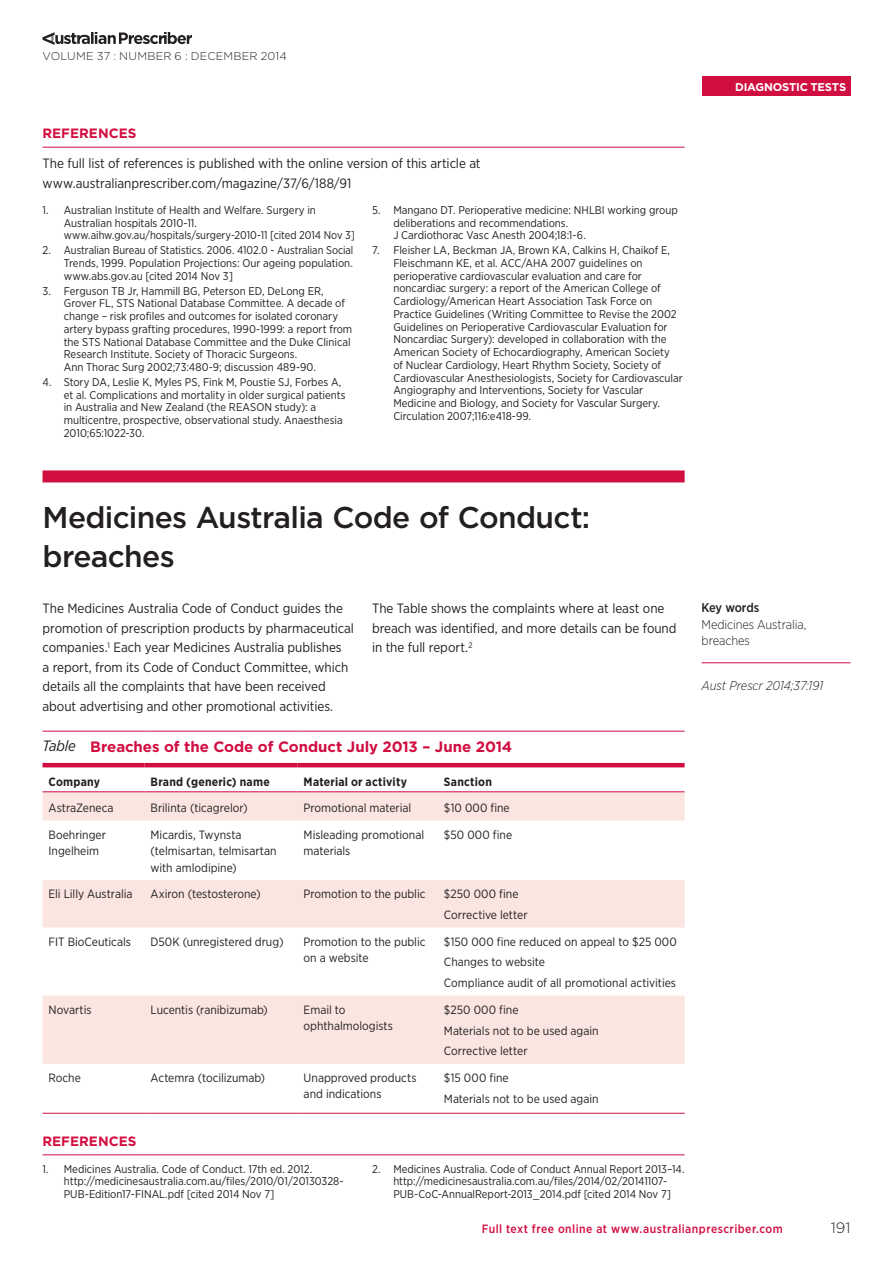
<style>
.page{position:relative;width:893px;height:1263px;background:#fff}
.page>*{position:absolute;margin:0;border:0;box-sizing:border-box;transform-origin:0 0}
.Primary_Heading{font:500 30px/39px "Gotham";letter-spacing:-.025em;color:#231f20}
.Table_Fig_Header{font:700 15px "Gotham";letter-spacing:-.005em;color:#d10e40}
.t1{font:300 15px "Gotham";color:#231f20}
.Body_Text{font:13.5px/19.5px "Gotham Narrow";letter-spacing:-.005em;color:#231f20}
.References_Header{font:700 13.5px "Gotham";color:#d10e40}
.Keywords_Text{font:300 12.75px/16.5px "Gotham Narrow";letter-spacing:-.01em;color:#231f20}
.Citation{font:italic 300 12.75px "Gotham Narrow";color:#231f20}
.Keywords_Header{font:500 12.75px "Gotham Narrow";letter-spacing:-.015em;color:#231f20}
.Table_Fig_Text{font:12px/16.5px "Gotham Narrow";color:#231f20}
.Table_Fig_Column_Hea{font:700 12px "Gotham Narrow";letter-spacing:.02em;color:#231f20}
.t2{font:500 12px "Gotham Narrow";letter-spacing:.035em;color:#d10e40}
.References_Text{font:11.25px/12.8px "Gotham Narrow";letter-spacing:-.005em;color:#231f20}
.t3{font:300 11.25px "Gotham";letter-spacing:.02em;color:#231f20}
.Section_Header{font:700 11.25px "Gotham";letter-spacing:-.02em;color:#fff}
.s1{font-family:"Gotham Narrow";font-weight:400;font-style:italic;color:#231f20}
</style>
<div class="page">
<svg style="left:43px;top:32px;width:149px;height:13px"></svg>
<div style="left:702px;top:77px;width:148px;height:19px;background:#d10e40"></div>
<hr style="left:43px;top:147px;width:642px;height:1px;background:#d10e40">
<div style="left:43px;top:470px;width:642px;height:12px;background:#d10e40"></div>
<hr style="left:702px;top:662px;width:148px;height:1px;background:#d10e40">
<hr style="left:43px;top:1154px;width:642px;height:1px;background:#d10e40">
<svg style="left:43px;top:792px;width:642px;height:135px;fill:#fae5e1"></svg>
<div style="left:43px;top:996px;width:642px;height:68px;background:#fae5e1"></div>
<hr style="left:43px;top:731px;width:102px;height:1px;background:#d10e40">
<hr style="left:145px;top:731px;width:153px;height:1px;background:#d10e40">
<hr style="left:298px;top:731px;width:140px;height:1px;background:#d10e40">
<hr style="left:438px;top:731px;width:247px;height:1px;background:#d10e40">
<hr style="left:43px;top:763px;width:102px;height:4px;background:#d10e40">
<hr style="left:145px;top:763px;width:153px;height:4px;background:#d10e40">
<hr style="left:298px;top:763px;width:140px;height:4px;background:#d10e40">
<hr style="left:438px;top:763px;width:247px;height:4px;background:#d10e40">
<hr style="left:43px;top:791px;width:102px;height:1px;background:#d10e40">
<hr style="left:145px;top:791px;width:153px;height:1px;background:#d10e40">
<hr style="left:298px;top:791px;width:140px;height:1px;background:#d10e40">
<hr style="left:438px;top:791px;width:247px;height:1px;background:#d10e40">
<hr style="left:43px;top:1113px;width:102px;height:1px;background:#d10e40">
<hr style="left:145px;top:1113px;width:153px;height:1px;background:#d10e40">
<hr style="left:298px;top:1113px;width:140px;height:1px;background:#d10e40">
<hr style="left:438px;top:1113px;width:247px;height:1px;background:#d10e40">
<p class="t3" style="left:43px;top:48px;width:246px">VOLUME 37 : NUMBER 6 : DECEMBER 2014</p>
<p class="References_Header" style="left:43px;top:125px;width:95px">REFERENCES</p>
<p class="Body_Text" style="left:43px;top:154px;width:440px">The full list of references is published with the online version of this article at www.australianprescriber.com/magazine/37/6/188/91</p>
<p class="References_Text" style="left:64px;top:203px;width:293px;text-indent:-21px">1. Australian Institute of Health and Welfare. Surgery in<br>Australian hospitals 2010-11. www.aihw.gov.au/hospitals/surgery-2010-11 [cited 2014 Nov 3]</p>
<p class="References_Text" style="left:64px;top:244px;width:291px;text-align:justify;text-indent:-21px">2. Australian Bureau of Statistics. 2006. 4102.0 - Australian Social Trends, 1999. Population Projections: Our ageing population. www.abs.gov.au [cited 2014 Nov 3]</p>
<p class="References_Text" style="left:64px;top:284px;width:290px;text-indent:-21px">3. Ferguson TB Jr, Hammill BG, Peterson ED, DeLong ER, Grover FL, STS National Database Committee. A decade of change – risk profiles and outcomes for isolated coronary artery bypass grafting procedures, 1990-1999: a report from the STS National Database Committee and the Duke Clinical Research Institute. Society of Thoracic Surgeons.<br>Ann Thorac Surg 2002;73:480-9; discussion 489-90.</p>
<p class="References_Text" style="left:64px;top:375px;width:283px;text-indent:-21px">4. Story DA, Leslie K, Myles PS, Fink M, Poustie SJ, Forbes A, et al. Complications and mortality in older surgical patients in Australia and New Zealand (the REASON study): a multicentre, prospective, observational study. Anaesthesia 2010;65:1022-30.</p>
<p class="References_Text" style="left:393px;top:203px;width:286px;text-indent:-21px">5. Mangano DT. Perioperative medicine: NHLBI working group deliberations and recommendations.<br>J Cardiothorac Vasc Anesth 2004;18:1-6.</p>
<p class="References_Text" style="left:393px;top:244px;width:291px;text-indent:-21px">7. Fleisher LA, Beckman JA, Brown KA, Calkins H, Chaikof E, Fleischmann KE, et al. ACC/AHA 2007 guidelines on perioperative cardiovascular evaluation and care for noncardiac surgery: a report of the American College of Cardiology/American Heart Association Task Force on Practice Guidelines (Writing Committee to Revise the 2002<br>Guidelines on Perioperative Cardiovascular Evaluation for Noncardiac Surgery): developed in collaboration with the American Society of Echocardiography, American Society<br>of Nuclear Cardiology, Heart Rhythm Society, Society of Cardiovascular Anesthesiologists, Society for Cardiovascular Angiography and Interventions, Society for Vascular Medicine and Biology, and Society for Vascular Surgery.<br>Circulation 2007;116:e418-99.</p>
<p class="Section_Header" style="left:735px;top:79px;width:113px">DIAGNOSTIC TESTS</p>
<p class="Primary_Heading" style="left:43px;top:498px;width:549px">Medicines Australia Code of Conduct: breaches</p>
<p class="Body_Text" style="left:43px;top:598px;width:313px">The Medicines Australia Code of Conduct guides the promotion of prescription products by pharmaceutical companies.<sup>1</sup> Each year Medicines Australia publishes<br>a report, from its Code of Conduct Committee, which details all the complaints that have been received about advertising and other promotional activities.</p>
<p class="Body_Text" style="left:372px;top:598px;width:306px">The Table shows the complaints where at least one breach was identified, and more details can be found in the full report.<sup>2</sup></p>
<p class="Table_Fig_Header" style="left:43px;top:737px;width:471px"><span class="s1">Table</span> Breaches of the Code of Conduct July 2013 – June 2014</p>
<p class="Table_Fig_Column_Hea" style="left:49px;top:774px;width:53px">Company</p>
<p class="Table_Fig_Column_Hea" style="left:151px;top:774px;width:121px">Brand (generic) name</p>
<p class="Table_Fig_Column_Hea" style="left:304px;top:774px;width:105px">Material or activity</p>
<p class="Table_Fig_Column_Hea" style="left:444px;top:774px;width:50px">Sanction</p>
<p class="Table_Fig_Text" style="left:49px;top:799px;width:67px">AstraZeneca</p>
<p class="Table_Fig_Text" style="left:151px;top:799px;width:99px">Brilinta (ticagrelor)</p>
<p class="Table_Fig_Text" style="left:304px;top:799px;width:109px">Promotional material</p>
<p class="Table_Fig_Text" style="left:444px;top:799px;width:67px">$10 000 fine</p>
<p class="Table_Fig_Text" style="left:49px;top:826px;width:59px">Boehringer<br>Ingelheim</p>
<p class="Table_Fig_Text" style="left:151px;top:826px;width:128px">Micardis, Twynsta (telmisartan, telmisartan with amlodipine)</p>
<p class="Table_Fig_Text" style="left:304px;top:826px;width:122px">Misleading promotional materials</p>
<p class="Table_Fig_Text" style="left:444px;top:826px;width:70px">$50 000 fine</p>
<p class="Table_Fig_Text" style="left:49px;top:885px;width:86px">Eli Lilly Australia</p>
<p class="Table_Fig_Text" style="left:151px;top:885px;width:111px">Axiron (testosterone)</p>
<p class="Table_Fig_Text" style="left:304px;top:885px;width:123px">Promotion to the public</p>
<p class="Table_Fig_Text" style="left:444px;top:885px;width:76px">$250 000 fine</p>
<p class="Table_Fig_Text" style="left:444px;top:906px;width:85px">Corrective letter</p>
<p class="Table_Fig_Text" style="left:49px;top:933px;width:84px">FIT BioCeuticals</p>
<p class="Table_Fig_Text" style="left:151px;top:933px;width:134px">D50K (unregistered drug)</p>
<p class="Table_Fig_Text" style="left:304px;top:933px;width:123px">Promotion to the public on a website</p>
<p class="Table_Fig_Text" style="left:444px;top:933px;width:234px">$150 000 fine reduced on appeal to $25 000</p>
<p class="Table_Fig_Text" style="left:444px;top:954px;width:102px">Changes to website</p>
<p class="Table_Fig_Text" style="left:444px;top:974px;width:234px">Compliance audit of all promotional activities</p>
<p class="Table_Fig_Text" style="left:49px;top:1001px;width:45px">Novartis</p>
<p class="Table_Fig_Text" style="left:151px;top:1001px;width:119px">Lucentis (ranibizumab)</p>
<p class="Table_Fig_Text" style="left:304px;top:1001px;width:91px">Email to ophthalmologists</p>
<p class="Table_Fig_Text" style="left:444px;top:1001px;width:76px">$250 000 fine</p>
<p class="Table_Fig_Text" style="left:444px;top:1022px;width:156px">Materials not to be used again</p>
<p class="Table_Fig_Text" style="left:444px;top:1042px;width:85px">Corrective letter</p>
<p class="Table_Fig_Text" style="left:49px;top:1069px;width:34px">Roche</p>
<p class="Table_Fig_Text" style="left:151px;top:1069px;width:116px">Actemra (tocilizumab)</p>
<p class="Table_Fig_Text" style="left:304px;top:1069px;width:114px">Unapproved products and indications</p>
<p class="Table_Fig_Text" style="left:444px;top:1069px;width:66px">$15 000 fine</p>
<p class="Table_Fig_Text" style="left:444px;top:1090px;width:156px">Materials not to be used again</p>
<p class="References_Header" style="left:43px;top:1132px;width:95px">REFERENCES</p>
<p class="References_Text" style="left:64px;top:1162px;width:281px;text-indent:-21px">1. Medicines Australia. Code of Conduct. 17th ed. 2012. http://medicinesaustralia.com.au/files/2010/01/20130328-<br>PUB-Edition17-FINAL.pdf [cited 2014 Nov 7]</p>
<p class="References_Text" style="left:393px;top:1162px;width:293px;text-indent:-21px">2. Medicines Australia. Code of Conduct Annual Report 2013–14. http://medicinesaustralia.com.au/files/2014/02/20141107-<br>PUB-CoC-AnnualReport-2013_2014.pdf [cited 2014 Nov 7]</p>
<p class="Keywords_Header" style="left:702px;top:600px;width:59px">Key words</p>
<p class="Keywords_Text" style="left:702px;top:616px;width:106px">Medicines Australia, breaches</p>
<p class="Citation" style="left:702px;top:678px;width:123px">Aust Prescr 2014;37:191</p>
<p class="t2" style="left:482px;top:1221px;width:302px">Full text free online at www.australianprescriber.com</p>
<h2 class="t1" style="left:831px;top:1218px;width:21px">191</h2>
</div>
